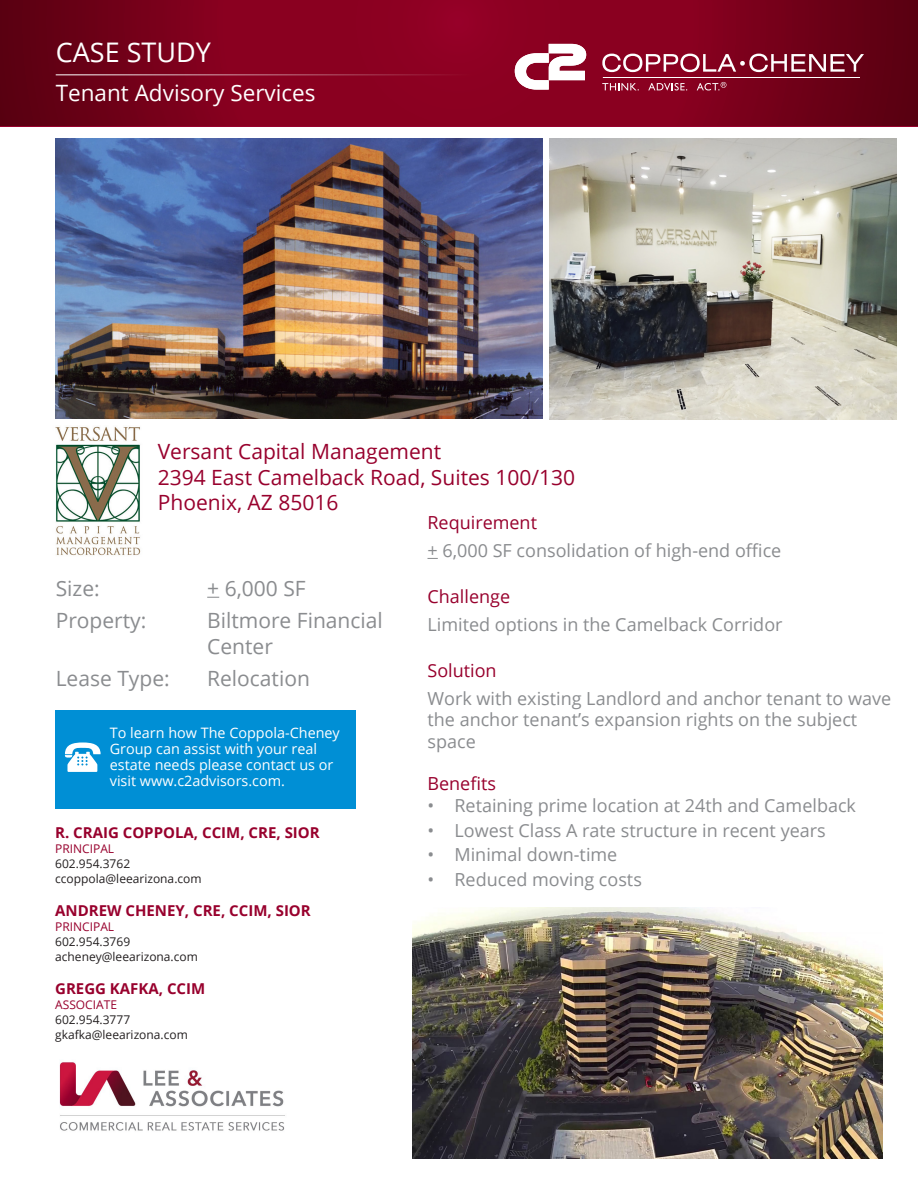
<style>
.page{position:relative;width:918px;height:1188px;background:#fff}
.page>*{position:absolute;margin:0;border:0;box-sizing:border-box;transform-origin:0 0}
.t1{font:27px "Open Sans";color:#fff}
.t2{font:22.5px "Open Sans";color:#fff}
.t3{font:21px "Open Sans";color:#98012d}
.t4{font:21px/25.2px "Open Sans";color:#8a8c8f}
.t5{font:18px/21.6px "Open Sans";color:#8a8c8f}
.t6{font:18px "Open Sans";color:#98012d}
.t7{font:700 15px "Open Sans";color:#98012d}
.t8{font:14.4px/16px "Open Sans";color:#fff}
.t9{font:12px "Open Sans";color:#231f20}
.t10{font:12px "Open Sans";color:#98012d}
</style>
<div class="page">
<svg style="left:207px;top:597px;width:12px;height:1px"></svg>
<svg style="left:0;top:0;width:918px;height:127px;background:#7d001c"></svg>
<hr style="left:603px;top:77px;width:257px;height:1px;background:#fff">
<svg style="left:602px;top:54px;width:262px;height:18px"></svg>
<svg style="left:602px;top:83px;width:37px;height:7px"></svg>
<svg style="left:648px;top:83px;width:39px;height:7px"></svg>
<svg style="left:697px;top:82px;width:29px;height:8px"></svg>
<svg style="left:515px;top:44px;width:71px;height:46px"></svg>
<hr style="left:56px;top:74px;width:428px;height:1px;background:#fff">
<img style="left:55px;top:426px;width:86px;height:130px">
<img style="left:55px;top:139px;width:487px;height:279px">
<img style="left:412px;top:908px;width:471px;height:251px">
<div style="left:797px;top:896px;width:92px;height:36px;background:#fff"></div>
<img style="left:549px;top:139px;width:347px;height:280px">
<div style="left:55px;top:710px;width:300px;height:99px;background:#008fd5"></div>
<svg style="left:65px;top:742px;width:36px;height:30px"></svg>
<img style="left:59px;top:1062px;width:226px;height:69px">
<p class="t1" style="left:56px;top:33px;width:157px">CASE STUDY</p>
<p class="t2" style="left:56px;top:77px;width:261px">Tenant Advisory Services</p>
<p class="t3" style="left:158px;top:437px;width:285px">Versant Capital Management</p>
<p class="t3" style="left:158px;top:463px;width:419px">2394 East Camelback Road, Suites 100/130</p>
<p class="t3" style="left:158px;top:488px;width:182px">Phoenix, AZ 85016</p>
<p class="t4" style="left:56px;top:575px;width:46px">Size:</p>
<p class="t4" style="left:207px;top:575px;width:100px">+ 6,000 SF</p>
<p class="t4" style="left:56px;top:608px;width:92px">Property:</p>
<p class="t4" style="left:207px;top:608px;width:177px">Biltmore Financial<br>Center</p>
<p class="t4" style="left:56px;top:666px;width:116px">Lease Type:</p>
<p class="t4" style="left:207px;top:666px;width:104px">Relocation</p>
<p class="t8" style="left:110px;top:725px;width:232px">To learn how The Coppola-Cheney<br>Group can assist with your real estate needs please contact us or visit www.c2advisors.com.</p>
<p class="t7" style="left:55px;top:822px;width:266px">R. CRAIG COPPOLA, CCIM, CRE, SIOR</p>
<p class="t10" style="left:55px;top:840px;width:61px">PRINCIPAL</p>
<p class="t9" style="left:55px;top:855px;width:77px">602.954.3762</p>
<p class="t9" style="left:55px;top:870px;width:148px">ccoppola@leearizona.com</p>
<p class="t7" style="left:55px;top:900px;width:257px">ANDREW CHENEY, CRE, CCIM, SIOR</p>
<p class="t10" style="left:55px;top:919px;width:61px">PRINCIPAL</p>
<p class="t9" style="left:55px;top:934px;width:77px">602.954.3769</p>
<p class="t9" style="left:55px;top:949px;width:144px">acheney@leearizona.com</p>
<p class="t7" style="left:55px;top:978px;width:152px">GREGG KAFKA, CCIM</p>
<p class="t10" style="left:55px;top:996px;width:63px">ASSOCIATE</p>
<p class="t9" style="left:55px;top:1011px;width:77px">602.954.3777</p>
<p class="t9" style="left:55px;top:1026px;width:134px">gkafka@leearizona.com</p>
<p class="t6" style="left:428px;top:511px;width:111px">Requirement</p>
<p class="t5" style="left:428px;top:539px;width:355px">+ 6,000 SF consolidation of high-end office</p>
<p class="t6" style="left:428px;top:584px;width:84px">Challenge</p>
<p class="t5" style="left:428px;top:613px;width:357px">Limited options in the Camelback Corridor</p>
<p class="t6" style="left:428px;top:658px;width:71px">Solution</p>
<p class="t5" style="left:428px;top:687px;width:465px">Work with existing Landlord and anchor tenant to wave the anchor tenant’s expansion rights on the subject space</p>
<p class="t6" style="left:428px;top:772px;width:70px">Benefits</p>
<p class="t5" style="left:428px;top:794px;width:430px">• Retaining prime location at 24th and Camelback</p>
<p class="t5" style="left:428px;top:819px;width:400px">• Lowest Class A rate structure in recent years</p>
<p class="t5" style="left:428px;top:843px;width:191px">• Minimal down-time</p>
<p class="t5" style="left:428px;top:868px;width:216px">• Reduced moving costs</p>
</div>
